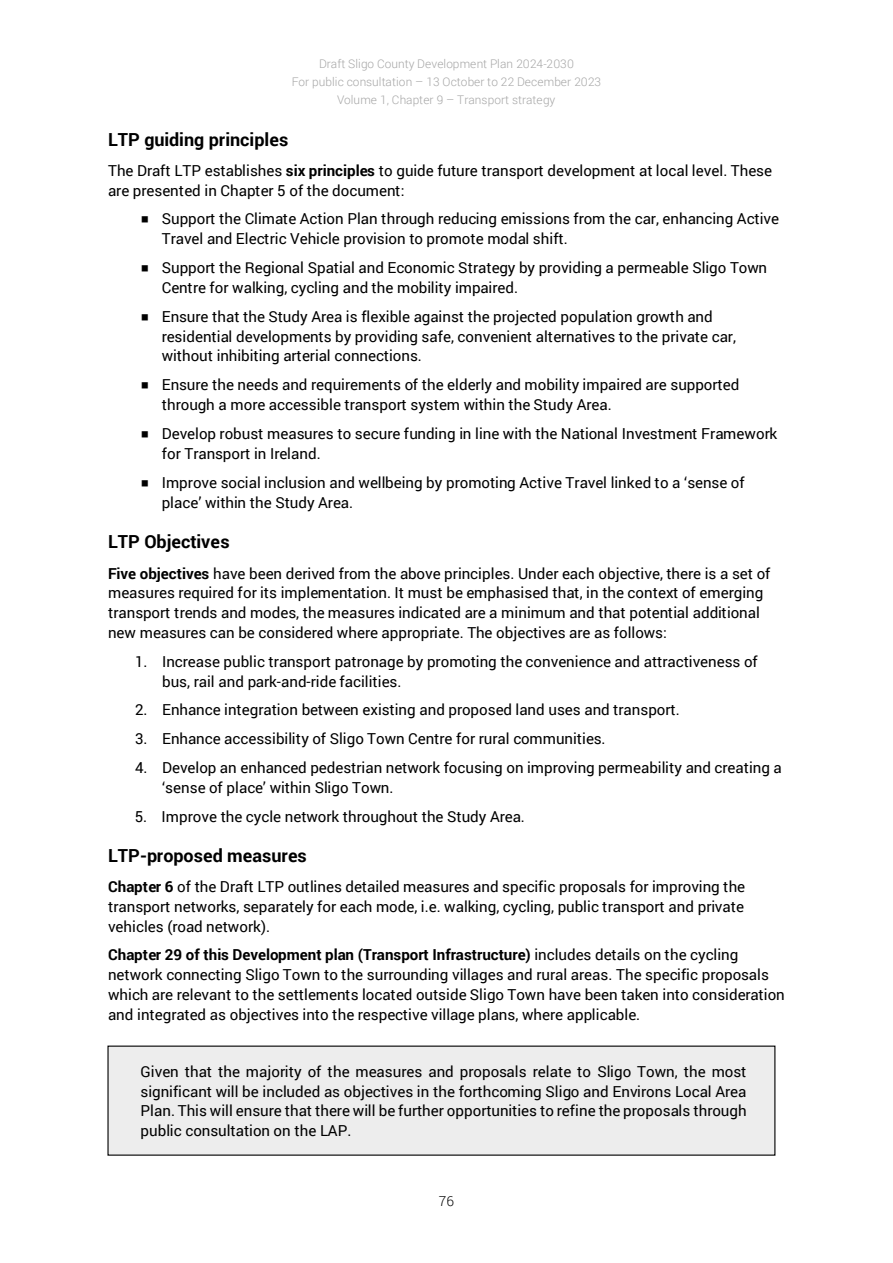
<style>
.page{position:relative;width:893px;height:1263px;background:#fff}
.page>*{position:absolute;margin:0;border:0;box-sizing:border-box;transform-origin:0 0}
.t1{font:700 18px "Roboto";letter-spacing:-.005em;color:#000}
.t2{font:15.15px/19.8px "Roboto";color:#000}
.t3{font:300 13.65px "Roboto";color:#000}
.t4{font:300 11.85px/18px "Roboto";letter-spacing:.005em;color:#a6a6a6;text-align:center}
.s1{font-weight:700}
</style>
<div class="page">
<div style="left:107px;top:1045px;width:668px;height:111px;background:#ededed"></div>
<p class="t4" style="left:292px;top:54px;width:311px">Draft Sligo County Development Plan 2024-2030<br>For public consultation – 13 October to 22 December 2023<br>Volume 1, Chapter 9 – Transport strategy</p>
<p class="t1" style="left:108px;top:127px;width:182px">LTP guiding principles</p>
<p class="t2" style="left:108px;top:160px;width:665px">The Draft LTP establishes <span class="s1">six principles</span> to guide future transport development at local level. These are presented in Chapter 5 of the document:</p>
<p class="t2" style="left:162px;top:208px;width:619px;text-indent:-22px">▪ Support the Climate Action Plan through reducing emissions from the car, enhancing Active<br>Travel and Electric Vehicle provision to promote modal shift.</p>
<p class="t2" style="left:162px;top:257px;width:607px;text-indent:-22px">▪ Support the Regional Spatial and Economic Strategy by providing a permeable Sligo Town<br>Centre for walking, cycling and the mobility impaired.</p>
<p class="t2" style="left:162px;top:306px;width:576px;text-indent:-22px">▪ Ensure that the Study Area is flexible against the projected population growth and residential developments by providing safe, convenient alternatives to the private car, without inhibiting arterial connections.</p>
<p class="t2" style="left:162px;top:374px;width:579px;text-indent:-22px">▪ Ensure the needs and requirements of the elderly and mobility impaired are supported through a more accessible transport system within the Study Area.</p>
<p class="t2" style="left:162px;top:423px;width:617px;text-indent:-22px">▪ Develop robust measures to secure funding in line with the National Investment Framework for Transport in Ireland.</p>
<p class="t2" style="left:162px;top:472px;width:585px;text-indent:-22px">▪ Improve social inclusion and wellbeing by promoting Active Travel linked to a ‘sense of place’ within the Study Area.</p>
<p class="t1" style="left:108px;top:529px;width:123px">LTP Objectives</p>
<p class="t2" style="left:108px;top:563px;width:664px"><span class="s1">Five objectives</span> have been derived from the above principles. Under each objective, there is a set of measures required for its implementation. It must be emphasised that, in the context of emerging transport trends and modes, the measures indicated are a minimum and that potential additional new measures can be considered where appropriate. The objectives are as follows:</p>
<p class="t2" style="left:162px;top:651px;width:597px;text-indent:-27px">1. Increase public transport patronage by promoting the convenience and attractiveness of bus, rail and park-and-ride facilities.</p>
<p class="t2" style="left:135px;top:699px;width:546px">2. Enhance integration between existing and proposed land uses and transport.</p>
<p class="t2" style="left:135px;top:728px;width:472px">3. Enhance accessibility of Sligo Town Centre for rural communities.</p>
<p class="t2" style="left:162px;top:757px;width:621px;text-indent:-27px">4. Develop an enhanced pedestrian network focusing on improving permeability and creating a ‘sense of place’ within Sligo Town.</p>
<p class="t2" style="left:135px;top:806px;width:392px">5. Improve the cycle network throughout the Study Area.</p>
<p class="t1" style="left:108px;top:843px;width:200px">LTP-proposed measures</p>
<p class="t2" style="left:108px;top:876px;width:639px;text-align:justify"><span class="s1">Chapter 6</span> of the Draft LTP outlines detailed measures and specific proposals for improving the transport networks, separately for each mode, i.e. walking, cycling, public transport and private vehicles (road network).</p>
<p class="t2" style="left:108px;top:944px;width:678px"><span class="s1">Chapter 29 of this Development plan (Transport Infrastructure)</span> includes details on the cycling network connecting Sligo Town to the surrounding villages and rural areas. The specific proposals which are relevant to the settlements located outside Sligo Town have been taken into consideration and integrated as objectives into the respective village plans, where applicable.</p>
<p class="t2" style="left:140px;top:1061px;width:608px;text-align:justify">Given that the majority of the measures and proposals relate to Sligo Town, the most significant will be included as objectives in the forthcoming Sligo and Environs Local Area Plan. This will ensure that there will be further opportunities to refine the proposals through public consultation on the LAP.</p>
<p class="t3" style="left:439px;top:1192px;width:17px">76</p>
</div>
